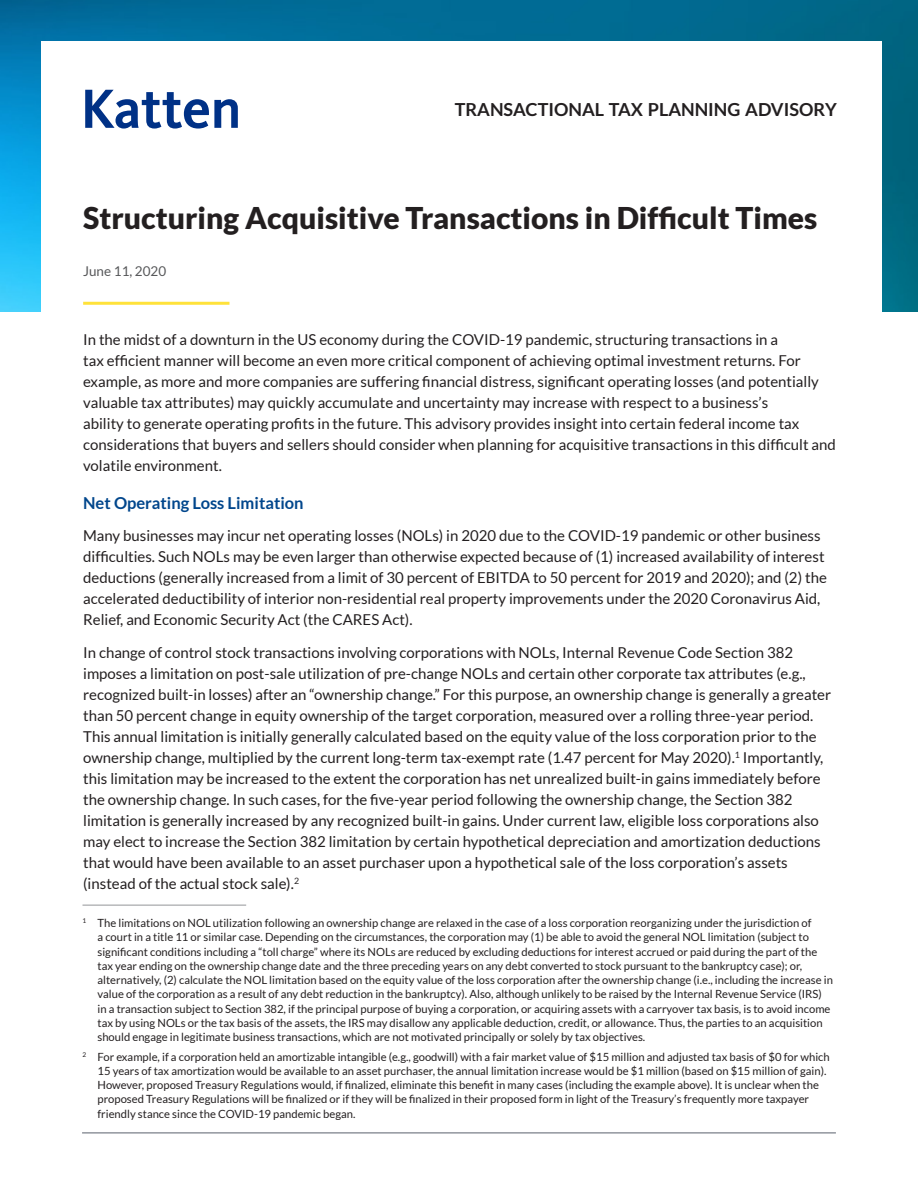
<style>
.page{position:relative;width:918px;height:1188px;background:#fff}
.page>*{position:absolute;margin:0;border:0;box-sizing:border-box;transform-origin:0 0}
.t1{font:900 30px "Lato";color:#231f20}
.t2{font:700 18px "Lato";color:#231f20}
.SubHeads{font:700 16.5px "Lato";color:#01468c}
.t3{font:15px/21px "Lato";color:#231f20}
.Alpha{font:13.5px "Lato";color:#57585a}
.SubHeads-2{font:11.25px/14.2px "Lato";color:#231f20}
</style>
<div class="page">
<img style="left:0;top:0;width:918px;height:311px">
<div style="left:41px;top:41px;width:841px;height:328px;background:#fff"></div>
<svg style="left:85px;top:90px;width:153px;height:39px"></svg>
<hr style="left:83px;top:302px;width:146px;height:3px;background:#ffe23a">
<hr style="left:82px;top:1132px;width:754px;height:2px;background:#91959d">
<hr style="left:82px;top:905px;width:164px;height:1px;background:#939598">
<p class="t2" style="left:455px;top:99px;width:384px">TRANSACTIONAL TAX PLANNING ADVISORY</p>
<p class="t1" style="left:83px;top:201px;width:736px">Structuring Acquisitive Transactions in Difficult Times</p>
<p class="Alpha" style="left:83px;top:263px;width:85px">June 11, 2020</p>
<p class="t3" style="left:83px;top:329px;width:754px">In the midst of a downturn in the US economy during the COVID-19 pandemic, structuring transactions in a<br>tax efficient manner will become an even more critical component of achieving optimal investment returns. For example, as more and more companies are suffering financial distress, significant operating losses (and potentially valuable tax attributes) may quickly accumulate and uncertainty may increase with respect to a business’s<br>ability to generate operating profits in the future. This advisory provides insight into certain federal income tax considerations that buyers and sellers should consider when planning for acquisitive transactions in this difficult and volatile environment.</p>
<p class="SubHeads" style="left:83px;top:493px;width:222px">Net Operating Loss Limitation</p>
<p class="t3" style="left:83px;top:525px;width:745px">Many businesses may incur net operating losses (NOLs) in 2020 due to the COVID-19 pandemic or other business difficulties. Such NOLs may be even larger than otherwise expected because of (1) increased availability of interest deductions (generally increased from a limit of 30 percent of EBITDA to 50 percent for 2019 and 2020); and (2) the accelerated deductibility of interior non-residential real property improvements under the 2020 Coronavirus Aid, Relief, and Economic Security Act (the CARES Act).</p>
<p class="t3" style="left:83px;top:642px;width:750px">In change of control stock transactions involving corporations with NOLs, Internal Revenue Code Section 382 imposes a limitation on post-sale utilization of pre-change NOLs and certain other corporate tax attributes (e.g., recognized built-in losses) after an “ownership change.” For this purpose, an ownership change is generally a greater than 50 percent change in equity ownership of the target corporation, measured over a rolling three-year period.<br>This annual limitation is initially generally calculated based on the equity value of the loss corporation prior to the ownership change, multiplied by the current long-term tax-exempt rate (1.47 percent for May 2020).<sup>1</sup> Importantly, this limitation may be increased to the extent the corporation has net unrealized built-in gains immediately before the ownership change. In such cases, for the five-year period following the ownership change, the Section 382 limitation is generally increased by any recognized built-in gains. Under current law, eligible loss corporations also may elect to increase the Section 382 limitation by certain hypothetical depreciation and amortization deductions that would have been available to an asset purchaser upon a hypothetical sale of the loss corporation’s assets (instead of the actual stock sale).<sup>2</sup></p>
<p class="SubHeads-2" style="left:98px;top:916px;width:737px;text-indent:-15px"><sup>1</sup> The limitations on NOL utilization following an ownership change are relaxed in the case of a loss corporation reorganizing under the jurisdiction of<br>a court in a title 11 or similar case. Depending on the circumstances, the corporation may (1) be able to avoid the general NOL limitation (subject to significant conditions including a “toll charge” where its NOLs are reduced by excluding deductions for interest accrued or paid during the part of the tax year ending on the ownership change date and the three preceding years on any debt converted to stock pursuant to the bankruptcy case); or, alternatively, (2) calculate the NOL limitation based on the equity value of the loss corporation after the ownership change (i.e., including the increase in value of the corporation as a result of any debt reduction in the bankruptcy). Also, although unlikely to be raised by the Internal Revenue Service (IRS) in a transaction subject to Section 382, if the principal purpose of buying a corporation, or acquiring assets with a carryover tax basis, is to avoid income tax by using NOLs or the tax basis of the assets, the IRS may disallow any applicable deduction, credit, or allowance. Thus, the parties to an acquisition should engage in legitimate business transactions, which are not motivated principally or solely by tax objectives.</p>
<p class="SubHeads-2" style="left:98px;top:1049px;width:734px;text-indent:-15px"><sup>2</sup> For example, if a corporation held an amortizable intangible (e.g., goodwill) with a fair market value of $15 million and adjusted tax basis of $0 for which 15 years of tax amortization would be available to an asset purchaser, the annual limitation increase would be $1 million (based on $15 million of gain).<br>However, proposed Treasury Regulations would, if finalized, eliminate this benefit in many cases (including the example above). It is unclear when the proposed Treasury Regulations will be finalized or if they will be finalized in their proposed form in light of the Treasury’s frequently more taxpayer friendly stance since the COVID-19 pandemic began.</p>
</div>
